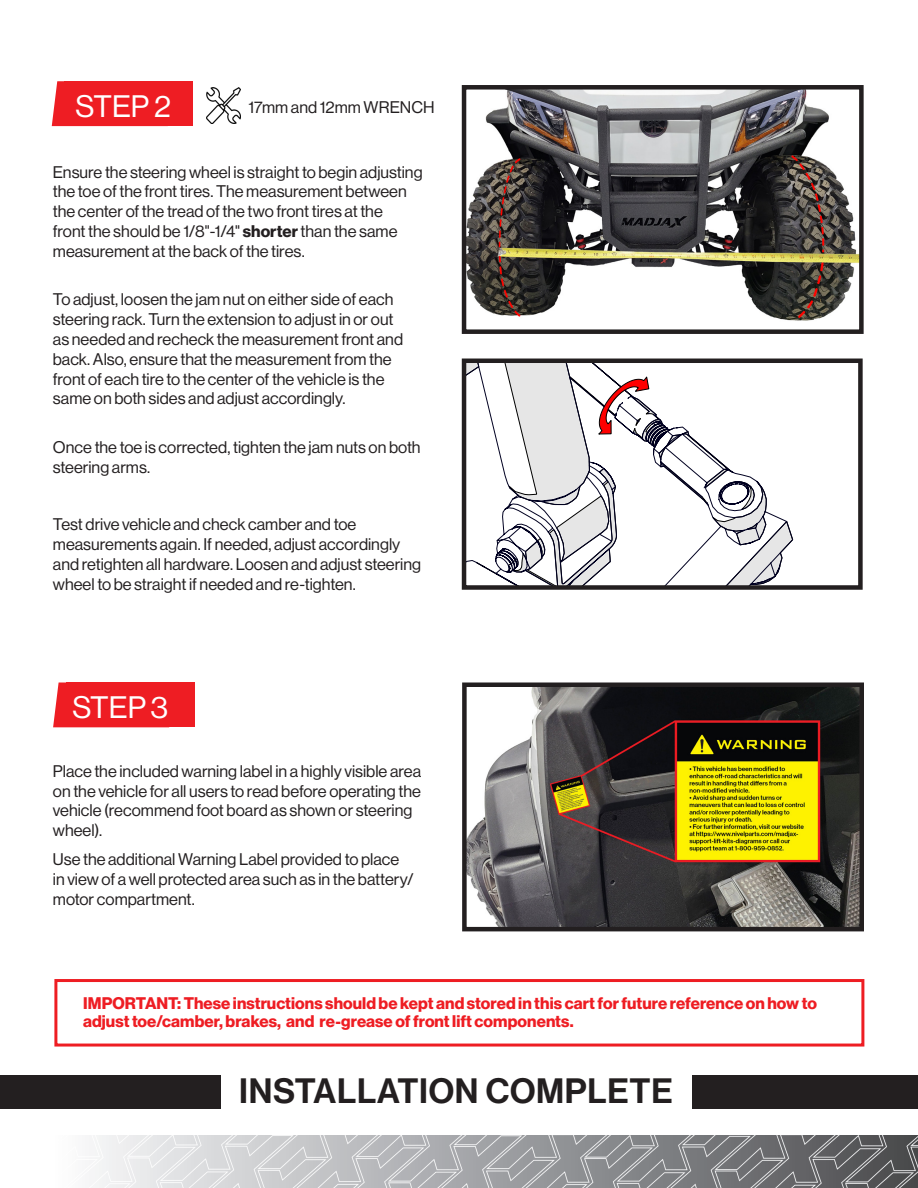
<style>
.page{position:relative;width:918px;height:1188px;background:#fff}
.page>*{position:absolute;margin:0;border:0;box-sizing:border-box;transform-origin:0 0}
.t1{font:34.5px "N Haas Grotesk DS Pro 65 Md";letter-spacing:.02em;color:#231f20}
.t2{font:30.45px "N Haas Grotesk DS Pro 55 Rg";color:#fff}
.t3{font:16.5px/19.8px "N Haas Grotesk DS Pro 55 Rg";color:#231f20}
.t4{font:16.5px/18px "N Haas Grotesk DS Pro 75 Bd";letter-spacing:.005em;color:#ee1d23}
.s1{font-family:"N Haas Grotesk DS Pro 75 Bd"}
</style>
<div class="page">
<img style="left:96px;top:1098px;width:822px;height:38px">
<img style="left:95px;top:1136px;width:823px;height:52px">
<div style="left:54px;top:979px;width:810px;height:68px;border:3px solid #ee1d23"></div>
<div style="left:0;top:1075px;width:220px;height:34px;background:#231f20"></div>
<div style="left:692px;top:1075px;width:226px;height:34px;background:#231f20"></div>
<img style="left:467px;top:687px;width:392px;height:239px">
<div style="left:462px;top:682px;width:402px;height:249px;border:4px solid #231f20"></div>
<svg style="left:53px;top:682px;width:13px;height:45px"></svg>
<div style="left:66px;top:682px;width:128px;height:45px;background:#ee1d23"></div>
<img style="left:467px;top:90px;width:392px;height:231px">
<div style="left:462px;top:85px;width:402px;height:249px;border:4px solid #231f20"></div>
<img style="left:206px;top:88px;width:34px;height:35px">
<svg style="left:467px;top:364px;width:326px;height:221px"></svg>
<svg style="left:467px;top:462px;width:223px;height:123px"></svg>
<div style="left:462px;top:359px;width:401px;height:231px;border:4px solid #231f20"></div>
<svg style="left:52px;top:81px;width:13px;height:45px"></svg>
<div style="left:65px;top:81px;width:128px;height:45px;background:#ee1d23"></div>
<p class="t2" style="left:76px;top:89px;width:97px">STEP 2</p>
<p class="t3" style="left:249px;top:97px;width:188px">17mm and 12mm WRENCH</p>
<p class="t3" style="left:53px;top:162px;width:371px">Ensure the steering wheel is straight to begin adjusting the toe of the front tires. The measurement between the center of the tread of the two front tires at the<br>front the should be 1/8"-1/4" <span class="s1">shorter</span> than the same measurement at the back of the tires.</p>
<p class="t3" style="left:53px;top:290px;width:352px">To adjust, loosen the jam nut on either side of each steering rack. Turn the extension to adjust in or out as needed and recheck the measurement front and back. Also, ensure that the measurement from the front of each tire to the center of the vehicle is the same on both sides and adjust accordingly.</p>
<p class="t3" style="left:53px;top:437px;width:369px">Once the toe is corrected, tighten the jam nuts on both steering arms.</p>
<p class="t3" style="left:53px;top:515px;width:370px">Test drive vehicle and check camber and toe measurements again. If needed, adjust accordingly and retighten all hardware. Loosen and adjust steering wheel to be straight if needed and re-tighten.</p>
<p class="t2" style="left:72px;top:690px;width:97px">STEP 3</p>
<p class="t3" style="left:53px;top:761px;width:370px">Place the included warning label in a highly visible area on the vehicle for all users to read before operating the vehicle (recommend foot board as shown or steering wheel).</p>
<p class="t3" style="left:53px;top:850px;width:362px">Use the additional Warning Label provided to place in view of a well protected area such as in the battery/ motor compartment.</p>
<p class="t4" style="left:83px;top:994px;width:735px">IMPORTANT: These instructions should be kept and stored in this cart for future reference on how to adjust toe/camber, brakes, and re-grease of front lift components.</p>
<p class="t1" style="left:239px;top:1071px;width:435px">INSTALLATION COMPLETE</p>
</div>
